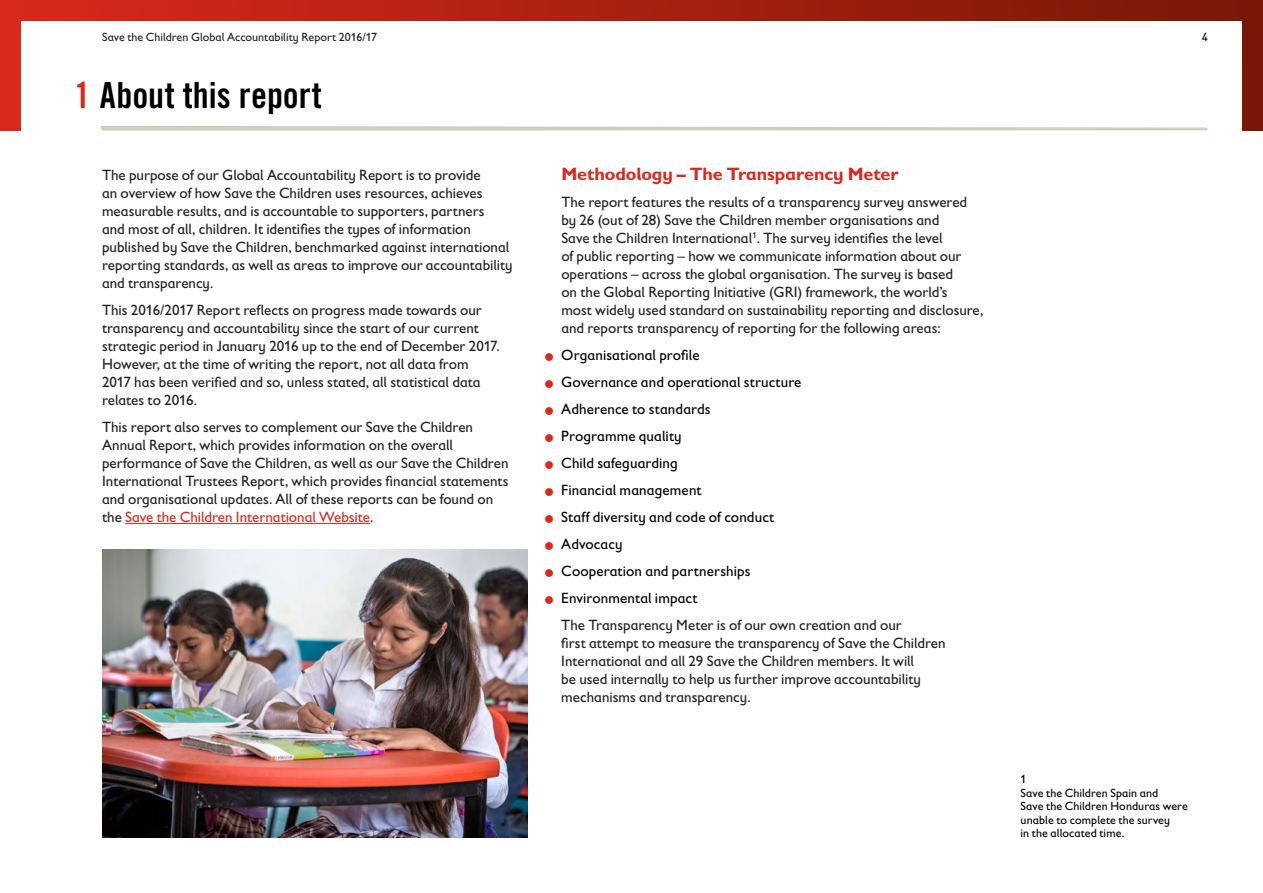
<style>
.page{position:relative;width:1263px;height:893px;background:#fff}
.page>*{position:absolute;margin:0;border:0;box-sizing:border-box;transform-origin:0 0}
.t1{font:36px "Trade Gothic LT Pro Bd Cn 20";color:#000}
.t2{font:700 18px "Gill Sans Infant Std";letter-spacing:-.005em;color:#da291c}
.t3{font:15px/18px "Gill Sans Infant Std";color:#222121}
.t4{font:15px/27px "Gill Sans Infant Std";letter-spacing:.01em;color:#000}
.t5{font:12px/13.5px "Gill Sans Infant Std";letter-spacing:.005em;color:#000}
.t6{font:12px "Gill Sans Infant Std";color:#222121}
.s1{color:#da291c}
</style>
<div class="page">
<div style="left:0;top:0;width:1263px;height:130px;background:linear-gradient(to right,#d9291c,#771706)"></div>
<div style="left:21px;top:21px;width:1221px;height:851px;background:#fff"></div>
<svg style="left:100px;top:126px;width:1108px;height:5px;background:#dcd8cc"></svg>
<hr style="left:125px;top:523px;width:245px;height:1px;background:#da291c">
<img style="left:102px;top:549px;width:425px;height:288px">
<p class="t6" style="left:102px;top:30px;width:276px">Save the Children Global Accountability Report 2016/17</p>
<h1 class="t1" style="left:75px;top:73px;width:249px"><span class="s1">1</span> About this report</h1>
<p class="t3" style="left:102px;top:166px;width:412px">The purpose of our Global Accountability Report is to provide<br>an overview of how Save the Children uses resources, achieves measurable results, and is accountable to supporters, partners<br>and most of all, children. It identifies the types of information published by Save the Children, benchmarked against international reporting standards, as well as areas to improve our accountability and transparency.</p>
<p class="t3" style="left:102px;top:301px;width:399px">This 2016/2017 Report reflects on progress made towards our transparency and accountability since the start of our current strategic period in January 2016 up to the end of December 2017.<br>However, at the time of writing the report, not all data from 2017 has been verified and so, unless stated, all statistical data relates to 2016.</p>
<p class="t3" style="left:102px;top:418px;width:408px">This report also serves to complement our Save the Children Annual Report, which provides information on the overall performance of Save the Children, as well as our Save the Children International Trustees Report, which provides financial statements and organisational updates. All of these reports can be found on the <span class="s1">Save the Children International Website</span>.</p>
<p class="t5" style="left:1202px;top:30px;width:7px">4</p>
<p class="t2" style="left:561px;top:163px;width:339px">Methodology – The Transparency Meter</p>
<p class="t3" style="left:561px;top:193px;width:423px">The report features the results of a transparency survey answered by 26 (out of 28) Save the Children member organisations and<br>Save the Children International<sup>1</sup>. The survey identifies the level<br>of public reporting – how we communicate information about our operations – across the global organisation. The survey is based<br>on the Global Reporting Initiative (GRI) framework, the world’s<br>most widely used standard on sustainability reporting and disclosure, and reports transparency of reporting for the following areas:</p>
<p class="t4" style="left:561px;top:341px;width:242px">Organisational profile<br>Governance and operational structure<br>Adherence to standards<br>Programme quality<br>Child safeguarding<br>Financial management<br>Staff diversity and code of conduct<br>Advocacy<br>Cooperation and partnerships<br>Environmental impact</p>
<p class="t3" style="left:561px;top:616px;width:386px">The Transparency Meter is of our own creation and our<br>first attempt to measure the transparency of Save the Children International and all 29 Save the Children members. It will<br>be used internally to help us further improve accountability mechanisms and transparency.</p>
<p class="t5" style="left:1020px;top:772px;width:169px">1<br>Save the Children Spain and<br>Save the Children Honduras were unable to complete the survey<br>in the allocated time.</p>
</div>
